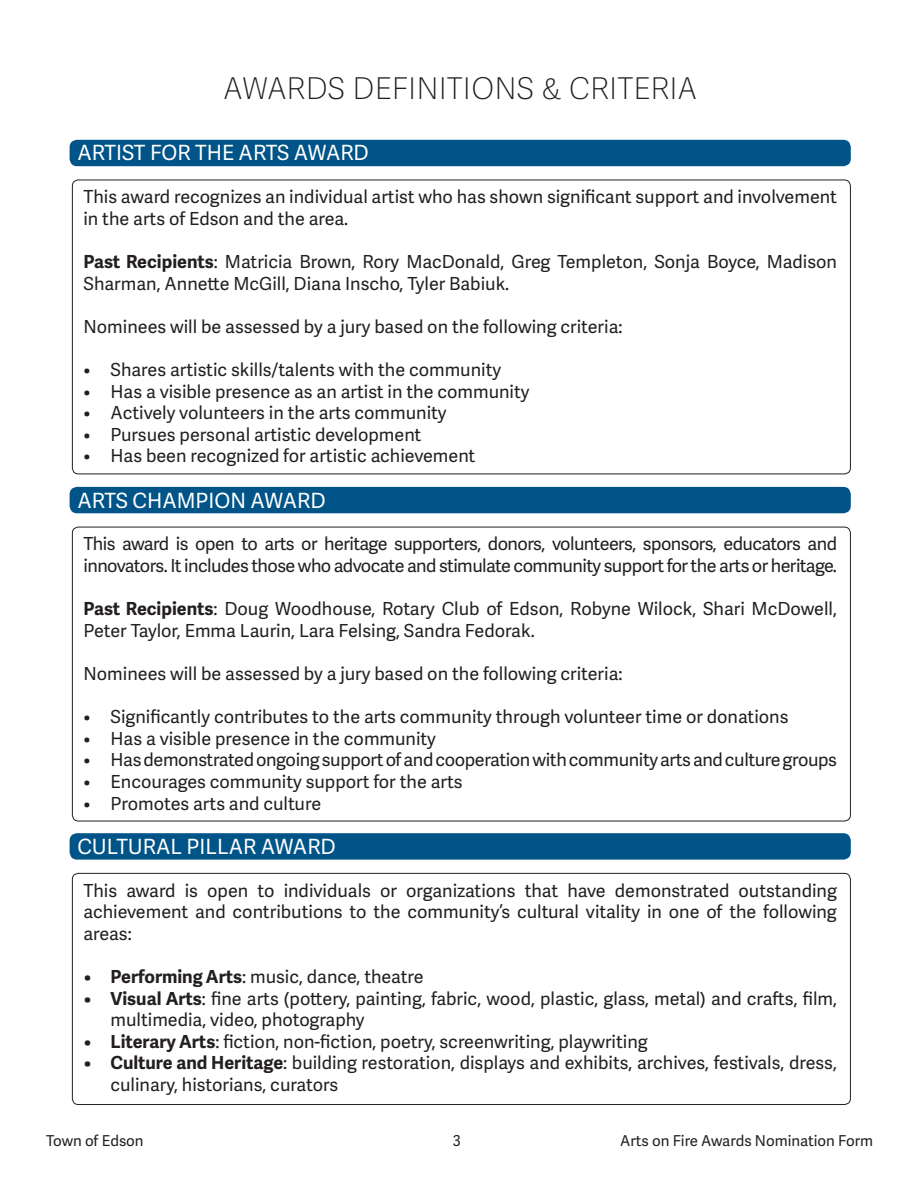
<style>
.page{position:relative;width:918px;height:1188px;background:#fff}
.page>*{position:absolute;margin:0;border:0;box-sizing:border-box;transform-origin:0 0}
.t1{font:100 30px "Adelle Sans";color:#231f20}
.t2{font:21px "Adelle Sans";color:#fff}
.t3{font:18px/21.6px "Adelle Sans";color:#231f20}
.t4{font:18px/21.6px "Adelle Sans";letter-spacing:-.03em;color:#231f20}
.t5{font:18px "Adelle Sans";letter-spacing:-.02em;color:#231f20}
.t6{font:15px "Adelle Sans";color:#231f20}
.s1{font-weight:700}
</style>
<div class="page">
<div style="left:70px;top:140px;width:781px;height:26px;background:#015487;border-radius:8px"></div>
<div style="left:70px;top:487px;width:781px;height:26px;background:#015487;border-radius:8px"></div>
<div style="left:70px;top:833px;width:781px;height:27px;background:#015487;border-radius:8px"></div>
<div style="left:72px;top:873px;width:779px;height:232px;border:1px solid #231f20;border-radius:6px"></div>
<p class="t1" style="left:224px;top:67px;width:475px">AWARDS DEFINITIONS &amp; CRITERIA</p>
<p class="t2" style="left:77px;top:138px;width:293px">ARTIST FOR THE ARTS AWARD</p>
<p class="t3" style="left:84px;top:186px;width:755px">This award recognizes an individual artist who has shown significant support and involvement in the arts of Edson and the area.</p>
<p class="t3" style="left:84px;top:250px;width:755px"><span class="s1">Past Recipients</span>: Matricia Brown, Rory MacDonald, Greg Templeton, Sonja Boyce, Madison<br>Sharman, Annette McGill, Diana Inscho, Tyler Babiuk.</p>
<p class="t3" style="left:84px;top:315px;width:541px">Nominees will be assessed by a jury based on the following criteria:</p>
<p class="t3" style="left:84px;top:358px;width:419px">• Shares artistic skills/talents with the community</p>
<p class="t3" style="left:84px;top:380px;width:447px">• Has a visible presence as an artist in the community</p>
<p class="t3" style="left:84px;top:402px;width:365px">• Actively volunteers in the arts community</p>
<p class="t3" style="left:84px;top:423px;width:339px">• Pursues personal artistic development</p>
<p class="t3" style="left:84px;top:445px;width:393px">• Has been recognized for artistic achievement</p>
<p class="t2" style="left:77px;top:485px;width:250px">ARTS CHAMPION AWARD</p>
<p class="t4" style="left:84px;top:533px;width:755px">This award is open to arts or heritage supporters, donors, volunteers, sponsors, educators and innovators. It includes those who advocate and stimulate community support for the arts or heritage.</p>
<p class="t3" style="left:84px;top:597px;width:755px"><span class="s1">Past Recipients</span>: Doug Woodhouse, Rotary Club of Edson, Robyne Wilock, Shari McDowell,<br>Peter Taylor, Emma Laurin, Lara Felsing, Sandra Fedorak.</p>
<p class="t3" style="left:84px;top:662px;width:541px">Nominees will be assessed by a jury based on the following criteria:</p>
<p class="t3" style="left:84px;top:705px;width:707px">• Significantly contributes to the arts community through volunteer time or donations</p>
<p class="t3" style="left:84px;top:727px;width:354px">• Has a visible presence in the community</p>
<p class="t5" style="left:84px;top:747px;width:755px">• Has demonstrated ongoing support of and cooperation with community arts and culture groups</p>
<p class="t3" style="left:84px;top:770px;width:381px">• Encourages community support for the arts</p>
<p class="t3" style="left:84px;top:792px;width:239px">• Promotes arts and culture</p>
<p class="t2" style="left:77px;top:831px;width:260px">CULTURAL PILLAR AWARD</p>
<p class="t3" style="left:84px;top:879px;width:755px;text-align:justify">This award is open to individuals or organizations that have demonstrated outstanding achievement and contributions to the community’s cultural vitality in one of the following areas:</p>
<p class="t3" style="left:84px;top:965px;width:342px"><span class="s1">• Performing Arts</span>: music, dance, theatre</p>
<p class="t3" style="left:111px;top:987px;width:728px;text-indent:-27px"><span class="s1">• Visual Arts</span>: fine arts (pottery, painting, fabric, wood, plastic, glass, metal) and crafts, film, multimedia, video, photography</p>
<p class="t3" style="left:84px;top:1030px;width:566px"><span class="s1">• Literary Arts</span>: fiction, non-fiction, poetry, screenwriting, playwriting</p>
<p class="t3" style="left:111px;top:1052px;width:728px;text-indent:-27px"><span class="s1">• Culture and Heritage</span>: building restoration, displays and exhibits, archives, festivals, dress, culinary, historians, curators</p>
<p class="t6" style="left:46px;top:1130px;width:99px">Town of Edson</p>
<p class="t6" style="left:453px;top:1130px;width:10px">3</p>
<p class="t6" style="left:620px;top:1130px;width:255px">Arts on Fire Awards Nomination Form</p>
</div>
